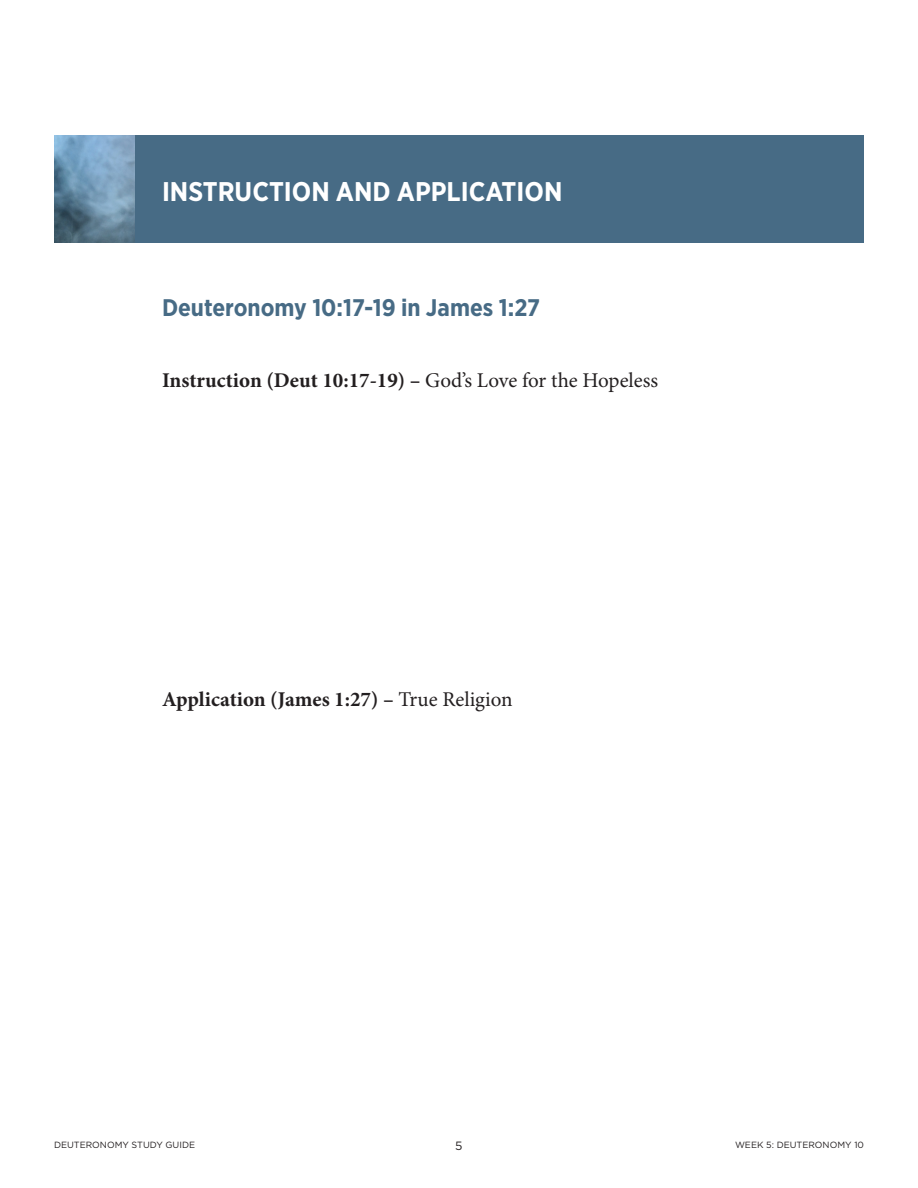
<style>
.page{position:relative;width:918px;height:1188px;background:#fff}
.page>*{position:absolute;margin:0;border:0;box-sizing:border-box;transform-origin:0 0}
.t1{font:700 27px "Gotham Narrow";color:#fff}
.t2{font:700 24px "Gotham Narrow";color:#476b85}
.t3{font:700 21px "Minion Pro";color:#231f20}
.t4{font:12px "Gotham";color:#231f20}
.t5{font:9px "Gotham";color:#231f20}
.s1{font-weight:400}
</style>
<div class="page">
<div style="left:54px;top:135px;width:810px;height:108px;background:#476b85"></div>
<img style="left:54px;top:135px;width:81px;height:108px">
<p class="t1" style="left:162px;top:174px;width:402px">INSTRUCTION AND APPLICATION</p>
<p class="t2" style="left:162px;top:292px;width:380px">Deuteronomy 10:17-19 in James 1:27</p>
<p class="t3" style="left:162px;top:368px;width:498px">Instruction (Deut 10:17-19) – <span class="s1">God’s Love for the Hopeless</span></p>
<p class="t3" style="left:162px;top:686px;width:352px">Application (James 1:27) – <span class="s1">True Religion</span></p>
<p class="t5" style="left:54px;top:1139px;width:143px">DEUTERONOMY STUDY GUIDE</p>
<p class="t4" style="left:455px;top:1138px;width:9px">5</p>
<p class="t5" style="left:735px;top:1139px;width:130px">WEEK 5: DEUTERONOMY 10</p>
</div>
